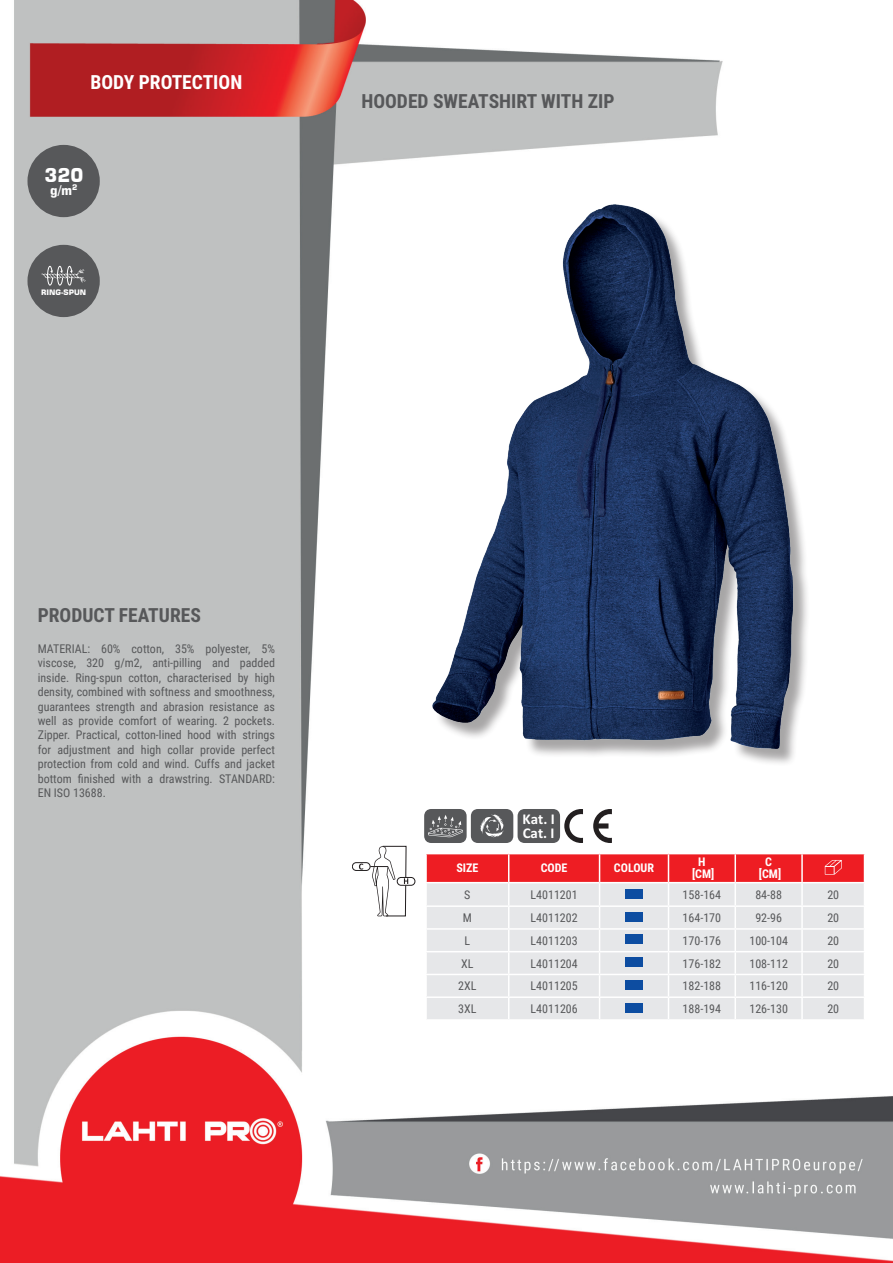
<style>
.page{position:relative;width:893px;height:1263px;background:#fff}
.page>*{position:absolute;margin:0;border:0;box-sizing:border-box;transform-origin:0 0}
.t1{font:700 19.5px "Roboto Condensed";color:#57585a}
.t2{font:700 19.5px "Roboto Condensed";color:#fff}
.t3{font:700 18.75px "Square 721 BT";color:#fff}
.t4{font:700 15px/13.8px "Calibri Profix";color:#fff}
.t5{font:700 13.05px "Square 721 BT";color:#fff}
.t6{font:12px/14.4px "Roboto Condensed";color:#57585a;text-align:justify}
.t7{font:700 12px/12px "Roboto Condensed";color:#fff;text-align:center}
.t8{font:700 7.5px "Square 721 BT";color:#fff}
</style>
<div class="page">
<img style="left:0;top:0;width:893px;height:1263px">
<div style="left:27px;top:145px;width:73px;height:72px;background:#57585a;border-radius:50%"></div>
<div style="left:27px;top:245px;width:73px;height:72px;background:#57585a;border-radius:50%"></div>
<div style="left:435px;top:207px;width:376px;height:559px;background:#231f20;opacity:.4"></div>
<img style="left:432px;top:204px;width:360px;height:544px">
<hr style="left:425px;top:854px;width:2px;height:28px;background:#fff">
<hr style="left:425px;top:883px;width:2px;height:22px;background:#fff">
<hr style="left:425px;top:907px;width:2px;height:21px;background:#fff">
<hr style="left:425px;top:930px;width:2px;height:21px;background:#fff">
<hr style="left:425px;top:952px;width:2px;height:22px;background:#fff">
<hr style="left:425px;top:975px;width:2px;height:21px;background:#fff">
<hr style="left:425px;top:998px;width:2px;height:21px;background:#fff">
<hr style="left:425px;top:853px;width:84px;height:1px;background:#fff">
<hr style="left:425px;top:882px;width:84px;height:1px;background:#fff">
<hr style="left:425px;top:905px;width:84px;height:2px;background:#fff">
<hr style="left:425px;top:928px;width:84px;height:2px;background:#fff">
<hr style="left:425px;top:951px;width:84px;height:1px;background:#fff">
<hr style="left:425px;top:974px;width:84px;height:1px;background:#fff">
<hr style="left:425px;top:996px;width:84px;height:2px;background:#fff">
<hr style="left:425px;top:1019px;width:84px;height:2px;background:#fff">
<hr style="left:509px;top:1019px;width:91px;height:2px;background:#fff">
<hr style="left:600px;top:1019px;width:68px;height:2px;background:#fff">
<hr style="left:668px;top:1019px;width:67px;height:2px;background:#fff">
<hr style="left:735px;top:1019px;width:67px;height:2px;background:#fff">
<hr style="left:802px;top:1019px;width:63px;height:2px;background:#fff">
<svg style="left:426px;top:853px;width:439px;height:166px;background:#e9c7ca"></svg>
<div style="left:625px;top:889px;width:17px;height:10px;background:#0d4da1"></div>
<div style="left:625px;top:912px;width:17px;height:9px;background:#0d4da1"></div>
<div style="left:625px;top:934px;width:17px;height:10px;background:#0d4da1"></div>
<div style="left:625px;top:957px;width:17px;height:10px;background:#0d4da1"></div>
<div style="left:625px;top:980px;width:17px;height:10px;background:#0d4da1"></div>
<div style="left:625px;top:1003px;width:17px;height:10px;background:#0d4da1"></div>
<div style="left:424px;top:809px;width:43px;height:34px;background:#57585a;border-radius:7px"></div>
<svg style="left:428px;top:815px;width:35px;height:22px"></svg>
<div style="left:471px;top:809px;width:42px;height:34px;background:#57585a;border-radius:7px"></div>
<svg style="left:480px;top:814px;width:24px;height:24px"></svg>
<div style="left:518px;top:809px;width:42px;height:34px;background:#57585a;border-radius:7px"></div>
<svg style="left:593px;top:809px;width:19px;height:34px"></svg>
<svg style="left:564px;top:809px;width:19px;height:34px"></svg>
<svg style="left:41px;top:266px;width:45px;height:20px"></svg>
<div style="left:352px;top:862px;width:18px;height:9px;background:#fff;border:1px solid #231f20;border-radius:4px"></div>
<svg style="left:359px;top:863px;width:4px;height:6px"></svg>
<svg style="left:397px;top:877px;width:18px;height:8px"></svg>
<svg style="left:370px;top:846px;width:38px;height:70px"></svg>
<h1 class="t2" style="left:90px;top:69px;width:153px">BODY PROTECTION</h1>
<h2 class="t3" style="left:44px;top:163px;width:40px">320</h2>
<p class="t5" style="left:50px;top:182px;width:29px">g/m<sup>2</sup></p>
<p class="t8" style="left:41px;top:288px;width:47px">RING-SPUN</p>
<h1 class="t1" style="left:361px;top:88px;width:255px">HOODED SWEATSHIRT WITH ZIP</h1>
<h1 class="t1" style="left:38px;top:601px;width:165px">PRODUCT FEATURES</h1>
<p class="t6" style="left:38px;top:641px;width:239px">MATERIAL: 60% cotton, 35% polyester, 5% viscose, 320 g/m2, anti-pilling and padded inside. Ring-spun cotton, characterised by high density, combined with softness and smoothness, guarantees strength and abrasion resistance as well as provide comfort of wearing. 2 pockets.<br>Zipper. Practical, cotton-lined hood with strings for adjustment and high collar provide perfect protection from cold and wind. Cuffs and jacket bottom finished with a drawstring. STANDARD:<br>EN ISO 13688.</p>
<p class="t4" style="left:522px;top:811px;width:34px">Kat. I<br>Cat. I</p>
<p class="t7" style="left:456px;top:862px;width:23px">SIZE</p>
<p class="t7" style="left:541px;top:862px;width:28px">CODE</p>
<p class="t7" style="left:614px;top:862px;width:42px">COLOUR</p>
<p class="t7" style="left:692px;top:856px;width:24px">H [CM]</p>
<p class="t7" style="left:759px;top:856px;width:24px">C [CM]</p>
<p class="t6" style="left:464px;top:887px;width:8px">S</p>
<p class="t6" style="left:531px;top:887px;width:49px">L4011201</p>
<p class="t6" style="left:683px;top:887px;width:40px">158-164</p>
<p class="t6" style="left:755px;top:887px;width:28px">84-88</p>
<p class="t6" style="left:827px;top:887px;width:13px">20</p>
<p class="t6" style="left:463px;top:910px;width:11px">M</p>
<p class="t6" style="left:531px;top:910px;width:49px">L4011202</p>
<p class="t6" style="left:683px;top:910px;width:40px">164-170</p>
<p class="t6" style="left:755px;top:910px;width:28px">92-96</p>
<p class="t6" style="left:827px;top:910px;width:13px">20</p>
<p class="t6" style="left:465px;top:933px;width:7px">L</p>
<p class="t6" style="left:531px;top:933px;width:49px">L4011203</p>
<p class="t6" style="left:683px;top:933px;width:40px">170-176</p>
<p class="t6" style="left:749px;top:933px;width:40px">100-104</p>
<p class="t6" style="left:827px;top:933px;width:13px">20</p>
<p class="t6" style="left:461px;top:956px;width:14px">XL</p>
<p class="t6" style="left:531px;top:956px;width:49px">L4011204</p>
<p class="t6" style="left:683px;top:956px;width:40px">176-182</p>
<p class="t6" style="left:749px;top:956px;width:40px">108-112</p>
<p class="t6" style="left:827px;top:956px;width:13px">20</p>
<p class="t6" style="left:458px;top:978px;width:20px">2XL</p>
<p class="t6" style="left:531px;top:978px;width:49px">L4011205</p>
<p class="t6" style="left:683px;top:978px;width:40px">182-188</p>
<p class="t6" style="left:749px;top:978px;width:40px">116-120</p>
<p class="t6" style="left:827px;top:978px;width:13px">20</p>
<p class="t6" style="left:458px;top:1001px;width:20px">3XL</p>
<p class="t6" style="left:531px;top:1001px;width:49px">L4011206</p>
<p class="t6" style="left:683px;top:1001px;width:40px">188-194</p>
<p class="t6" style="left:749px;top:1001px;width:40px">126-130</p>
<p class="t6" style="left:827px;top:1001px;width:13px">20</p>
</div>
